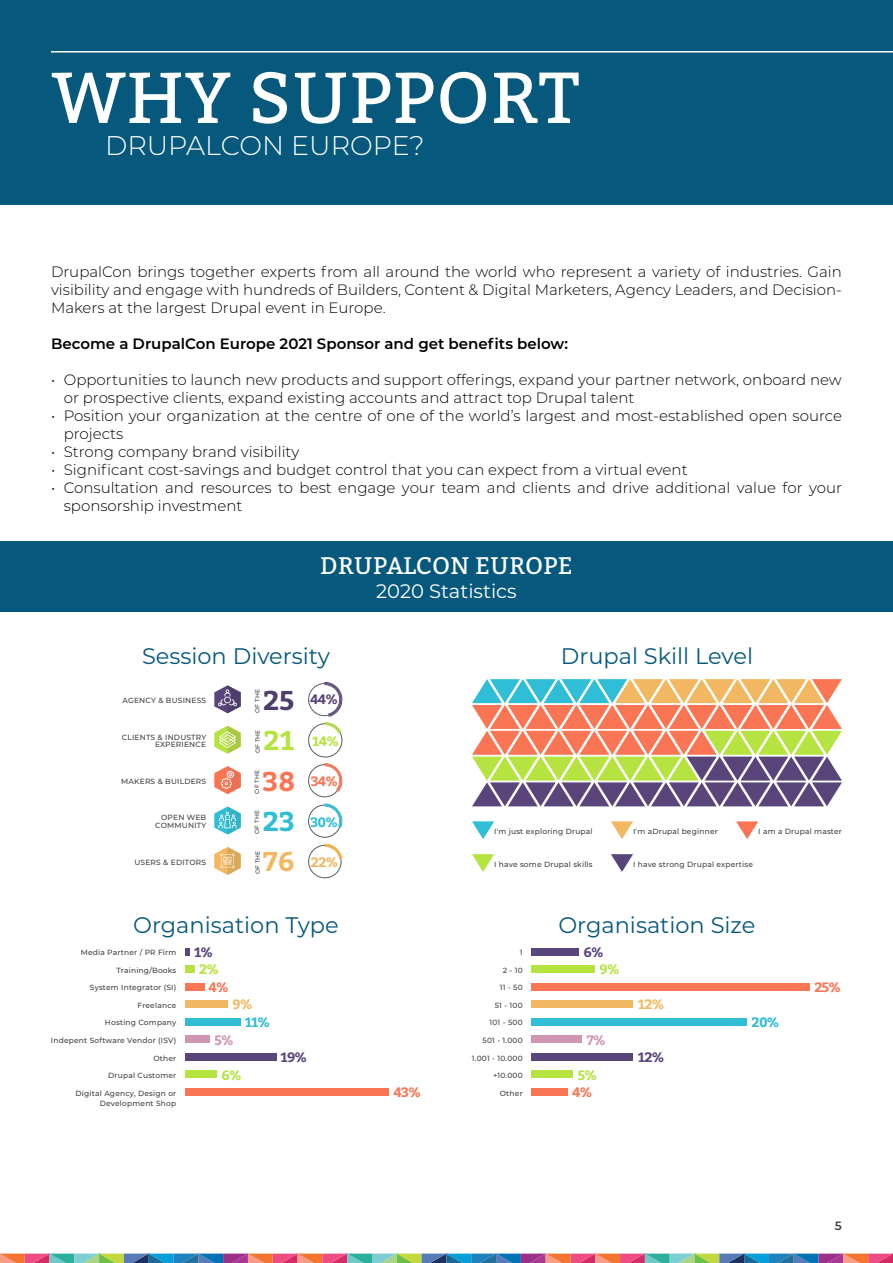
<style>
.page{position:relative;width:893px;height:1263px;background:#fff}
.page>*{position:absolute;margin:0;border:0;box-sizing:border-box;transform-origin:0 0}
.t1{font:72px "Bitter";letter-spacing:.01em;color:#fff}
.t2{font:300 27px "Montserrat";color:#fff}
.t3{font:24px "Bitter";letter-spacing:.01em;color:#fff}
.t4{font:22.5px "Montserrat";color:#06597c}
.t5{font:19.5px "Montserrat";color:#fff}
.t6{font:300 15px/18px "Montserrat";color:#000}
.t7{font:600 15px "Montserrat";color:#000}
.t8{font:700 13.5px "Bitter";color:#59457a}
.t9{font:700 13.5px "Bitter";color:#fa7554}
.t10{font:700 13.5px "Bitter";color:#b5e340}
.t11{font:700 13.5px "Bitter";color:#30bdd6}
.t12{font:700 13.5px "Bitter";color:#f2b861}
.t13{font:700 13.5px "Bitter";color:#cf96b3}
.t14{font:600 12px "Montserrat";color:#3a3e3f}
.t15{font:500 7.5px/7.6px "Montserrat";letter-spacing:.025em;color:#414042;text-align:right}
.t16{font:500 6px "Montserrat";letter-spacing:.025em;color:#3c3c3b}
.s1{font-size:27px;color:#4f3d6e}
.s2{font-size:27px}
</style>
<div class="page">
<div style="left:0;top:0;width:893px;height:205px;background:#06597c"></div>
<hr style="left:51px;top:51px;width:842px;height:2px;background:#fff">
<svg style="left:0;top:1253px;width:893px;height:10px;background:#908894"></svg>
<svg style="left:214px;top:685px;width:27px;height:28px"></svg>
<div style="left:308px;top:683px;width:33px;height:33px;border:1px solid #545e65;border-radius:50%"></div>
<svg style="left:214px;top:726px;width:27px;height:28px"></svg>
<div style="left:308px;top:723px;width:34px;height:34px;border:1px solid #545e65;border-radius:50%"></div>
<svg style="left:324px;top:682px;width:18px;height:52px"></svg>
<svg style="left:214px;top:766px;width:27px;height:28px"></svg>
<div style="left:308px;top:764px;width:33px;height:33px;border:1px solid #545e65;border-radius:50%"></div>
<svg style="left:324px;top:763px;width:18px;height:29px"></svg>
<svg style="left:214px;top:806px;width:27px;height:28px"></svg>
<div style="left:308px;top:805px;width:33px;height:32px;border:1px solid #545e65;border-radius:50%"></div>
<svg style="left:324px;top:803px;width:18px;height:25px"></svg>
<svg style="left:214px;top:847px;width:27px;height:28px"></svg>
<div style="left:308px;top:845px;width:33px;height:33px;border:1px solid #545e65;border-radius:50%"></div>
<svg style="left:324px;top:844px;width:18px;height:15px"></svg>
<svg style="left:611px;top:821px;width:22px;height:18px"></svg>
<svg style="left:611px;top:854px;width:22px;height:18px"></svg>
<svg style="left:472px;top:854px;width:22px;height:18px"></svg>
<svg style="left:472px;top:821px;width:22px;height:18px"></svg>
<svg style="left:736px;top:821px;width:22px;height:18px"></svg>
<svg style="left:472px;top:679px;width:370px;height:127px"></svg>
<div style="left:531px;top:948px;width:48px;height:7px;background:#59457a"></div>
<svg style="left:185px;top:948px;width:5px;height:7px"></svg>
<div style="left:185px;top:983px;width:19px;height:7px;background:#fa7554"></div>
<div style="left:531px;top:1036px;width:51px;height:7px;background:#cf96b3"></div>
<div style="left:185px;top:1036px;width:25px;height:7px;background:#cf96b3"></div>
<div style="left:531px;top:1071px;width:42px;height:7px;background:#b5e340"></div>
<div style="left:185px;top:1071px;width:32px;height:7px;background:#b5e340"></div>
<div style="left:531px;top:965px;width:64px;height:8px;background:#b5e340"></div>
<div style="left:185px;top:965px;width:9px;height:8px;background:#b5e340"></div>
<div style="left:531px;top:1018px;width:216px;height:7px;background:#30bdd6"></div>
<div style="left:185px;top:1018px;width:55px;height:7px;background:#30bdd6"></div>
<div style="left:531px;top:1000px;width:102px;height:8px;background:#f2b861"></div>
<div style="left:185px;top:1000px;width:43px;height:8px;background:#f2b861"></div>
<div style="left:531px;top:1053px;width:102px;height:7px;background:#59457a"></div>
<div style="left:185px;top:1053px;width:91px;height:7px;background:#59457a"></div>
<div style="left:531px;top:1088px;width:37px;height:8px;background:#fa7554"></div>
<div style="left:531px;top:983px;width:279px;height:7px;background:#fa7554"></div>
<div style="left:185px;top:1088px;width:204px;height:8px;background:#fa7554"></div>
<div style="left:0;top:541px;width:893px;height:71px;background:#06597c"></div>
<h1 class="t1" style="left:51px;top:52px;width:529px">WHY SUPPORT</h1>
<h2 class="t2" style="left:105px;top:127px;width:321px">DRUPALCON EUROPE?</h2>
<p class="t6" style="left:51px;top:263px;width:792px;text-align:justify">DrupalCon brings together experts from all around the world who represent a variety of industries. Gain visibility and engage with hundreds of Builders, Content &amp; Digital Marketers, Agency Leaders, and Decision-Makers at the largest Drupal event in Europe.</p>
<p class="t7" style="left:51px;top:333px;width:519px">Become a DrupalCon Europe 2021 Sponsor and get benefits below:</p>
<p class="t6" style="left:64px;top:371px;width:780px;text-indent:-13px">• Opportunities to launch new products and support offerings, expand your partner network, onboard new or prospective clients, expand existing accounts and attract top Drupal talent</p>
<p class="t6" style="left:64px;top:407px;width:780px;text-indent:-13px">• Position your organization at the centre of one of the world’s largest and most-established open source projects</p>
<p class="t6" style="left:51px;top:443px;width:250px">• Strong company brand visibility</p>
<p class="t6" style="left:51px;top:461px;width:638px">• Significant cost-savings and budget control that you can expect from a virtual event</p>
<p class="t6" style="left:64px;top:479px;width:780px;text-indent:-13px">• Consultation and resources to best engage your team and clients and drive additional value for your sponsorship investment</p>
<h3 class="t3" style="left:320px;top:551px;width:254px">DRUPALCON EUROPE</h3>
<h3 class="t5" style="left:376px;top:577px;width:142px">2020 Statistics</h3>
<h3 class="t4" style="left:142px;top:641px;width:189px">Session Diversity</h3>
<p class="t15" style="left:123px;top:696px;width:85px">AGENCY &amp; BUSINESS</p>
<p class="t16" style="left:253px;top:713px;width:25px;rotate:-90deg">OF THE</p>
<p class="t8" style="left:263px;top:690px;width:76px"><span class="s1">25</span> 44%</p>
<p class="t15" style="left:122px;top:733px;width:86px">CLIENTS &amp; INDUSTRY<br>EXPERIENCE</p>
<p class="t16" style="left:254px;top:753px;width:25px;rotate:-90deg">OF THE</p>
<p class="t10" style="left:263px;top:732px;width:77px"><span class="s2">21</span> 14%</p>
<p class="t15" style="left:121px;top:777px;width:87px">MAKERS &amp; BUILDERS</p>
<p class="t16" style="left:253px;top:794px;width:25px;rotate:-90deg">OF THE</p>
<p class="t9" style="left:263px;top:772px;width:77px"><span class="s2">38</span> 34%</p>
<p class="t15" style="left:155px;top:813px;width:52px">OPEN WEB<br>COMMUNITY</p>
<p class="t16" style="left:253px;top:834px;width:25px;rotate:-90deg">OF THE</p>
<p class="t11" style="left:263px;top:813px;width:77px"><span class="s2">23</span> 30%</p>
<p class="t15" style="left:134px;top:858px;width:73px">USERS &amp; EDITORS</p>
<p class="t16" style="left:253px;top:874px;width:25px;rotate:-90deg">OF THE</p>
<p class="t12" style="left:263px;top:853px;width:76px"><span class="s2">76</span> 22%</p>
<h3 class="t4" style="left:561px;top:641px;width:194px">Drupal Skill Level</h3>
<p class="t15" style="left:494px;top:827px;width:100px">I'm just exploring Drupal</p>
<p class="t15" style="left:758px;top:827px;width:85px">I am a Drupal master</p>
<p class="t15" style="left:633px;top:827px;width:86px">I'm aDrupal beginner</p>
<p class="t15" style="left:494px;top:860px;width:100px">I have some Drupal skills</p>
<p class="t15" style="left:633px;top:860px;width:121px">I have strong Drupal expertise</p>
<h3 class="t4" style="left:133px;top:909px;width:207px">Organisation Type</h3>
<h3 class="t4" style="left:558px;top:909px;width:199px">Organisation Size</h3>
<p class="t15" style="left:81px;top:948px;width:97px">Media Partner / PR Firm</p>
<p class="t15" style="left:520px;top:948px;width:4px">1</p>
<p class="t15" style="left:116px;top:966px;width:61px">Training/Books</p>
<p class="t15" style="left:503px;top:966px;width:21px">2 - 10</p>
<p class="t15" style="left:90px;top:983px;width:88px">System Integrator (SI)</p>
<p class="t15" style="left:500px;top:983px;width:24px">11 - 50</p>
<p class="t8" style="left:194px;top:943px;width:21px">1%</p>
<p class="t8" style="left:583px;top:943px;width:22px">6%</p>
<p class="t10" style="left:199px;top:961px;width:22px">2%</p>
<p class="t10" style="left:600px;top:961px;width:22px">9%</p>
<p class="t9" style="left:209px;top:978px;width:22px">4%</p>
<p class="t12" style="left:233px;top:996px;width:22px">9%</p>
<p class="t12" style="left:638px;top:996px;width:28px">12%</p>
<p class="t11" style="left:245px;top:1013px;width:27px">11%</p>
<p class="t11" style="left:752px;top:1013px;width:29px">20%</p>
<p class="t15" style="left:137px;top:1001px;width:40px">Freelance</p>
<p class="t15" style="left:495px;top:1001px;width:30px">51 - 100</p>
<p class="t15" style="left:105px;top:1019px;width:73px">Hosting Company</p>
<p class="t15" style="left:489px;top:1019px;width:35px">101 - 500</p>
<p class="t13" style="left:214px;top:1031px;width:21px">5%</p>
<p class="t13" style="left:587px;top:1031px;width:20px">7%</p>
<p class="t10" style="left:221px;top:1066px;width:22px">6%</p>
<p class="t10" style="left:578px;top:1066px;width:21px">5%</p>
<p class="t15" style="left:51px;top:1036px;width:127px">Indepent Software Vendor (ISV)</p>
<p class="t15" style="left:482px;top:1036px;width:42px">501 - 1.000</p>
<p class="t8" style="left:281px;top:1048px;width:28px">19%</p>
<p class="t8" style="left:638px;top:1048px;width:28px">12%</p>
<p class="t9" style="left:572px;top:1084px;width:22px">4%</p>
<p class="t15" style="left:153px;top:1054px;width:24px">Other</p>
<p class="t15" style="left:472px;top:1054px;width:52px">1.001 - 10.000</p>
<p class="t15" style="left:108px;top:1071px;width:70px">Drupal Customer</p>
<p class="t15" style="left:493px;top:1071px;width:31px">+10.000</p>
<p class="t9" style="left:393px;top:1084px;width:29px">43%</p>
<p class="t15" style="left:76px;top:1089px;width:102px">Digital Agency, Design or</p>
<p class="t15" style="left:500px;top:1089px;width:24px">Other</p>
<p class="t15" style="left:100px;top:1099px;width:78px">Development Shop</p>
<p class="t9" style="left:814px;top:978px;width:28px">25%</p>
<p class="t14" style="left:835px;top:1217px;width:9px">5</p>
</div>
